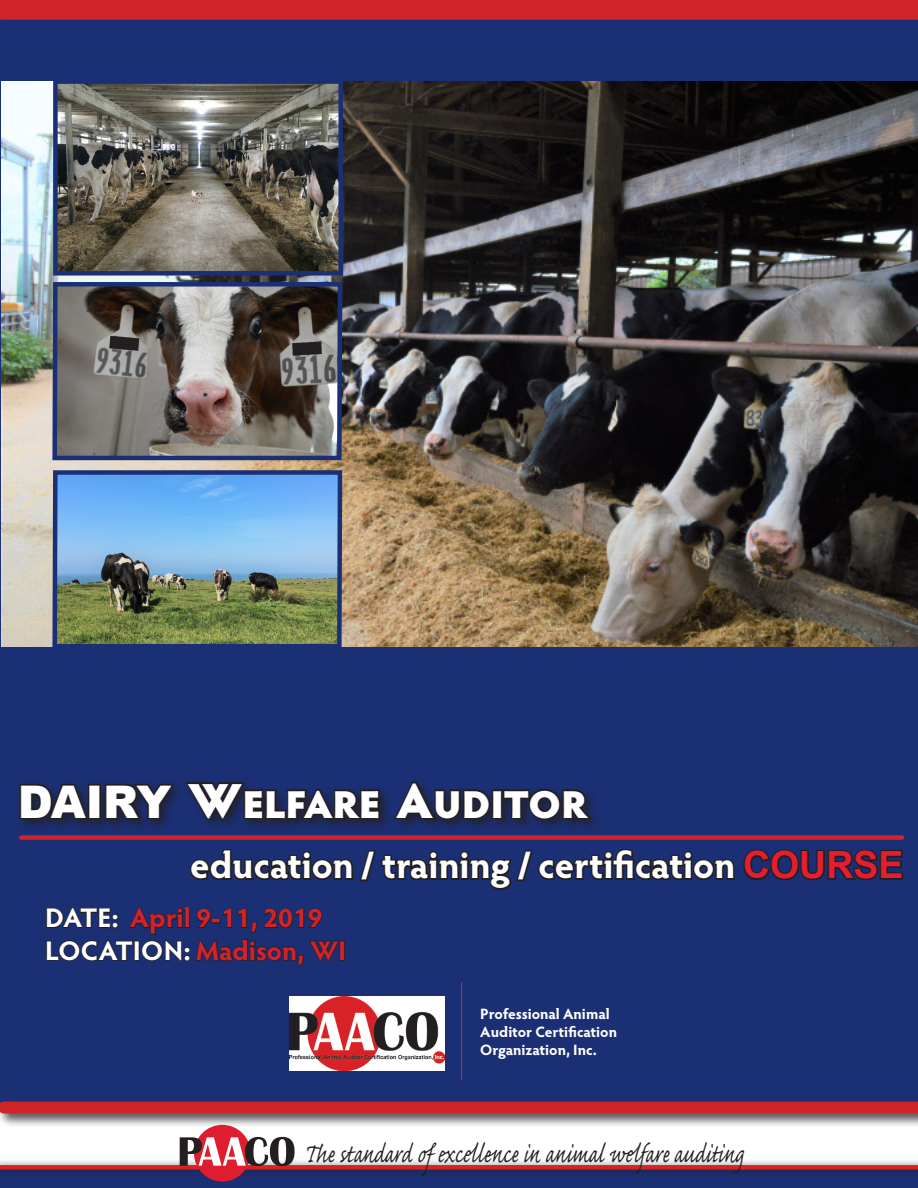
<style>
.page{position:relative;width:918px;height:1188px;background:#fff}
.page>*{position:absolute;margin:0;border:0;box-sizing:border-box;transform-origin:0 0}
.t1{font:900 39px "Hypatia Sans Pro";letter-spacing:-.01em;color:#fff}
.t2{font:700 37.5px "Hypatia Sans Pro";letter-spacing:-.005em;color:#fff}
.t3{font:33.45px "Caflisch Script Pro";color:#231f20;scale:.76 1}
.t4{font:700 27px/32.4px "Hypatia Sans Pro";color:#d1232a}
.t5{font:700 15px/18px "Hypatia Sans Pro";color:#fff}
.s1{font-family:"Arial";font-size:45px}
.s2{font-size:49.5px}
.s3{font-family:"Arial";color:#e21e2f}
.s4{color:#fff}
</style>
<div class="page">
<div style="left:0;top:13px;width:918px;height:1086px;background:#1b2f74"></div>
<img style="left:2px;top:81px;width:916px;height:565px">
<div style="left:0;top:1099px;width:918px;height:29px;background:#231f20;opacity:.75"></div>
<div style="left:4px;top:1102px;width:914px;height:12px;background:#d1232a"></div>
<div style="left:0;top:1169px;width:918px;height:19px;background:#1b2f74"></div>
<svg style="left:45px;top:906px;width:301px;height:60px;background:#1c2b62"></svg>
<div style="left:3px;top:0;width:915px;height:20px;background:#d1232a"></div>
<div style="left:0;top:1158px;width:918px;height:21px;background:#231f20;opacity:.75"></div>
<div style="left:0;top:1165px;width:918px;height:5px;background:#da2128"></div>
<div style="left:194px;top:1125px;width:57px;height:57px;background:#de1d2f;border-radius:50%"></div>
<svg style="left:180px;top:1137px;width:115px;height:29px"></svg>
<img style="left:290px;top:997px;width:154px;height:74px">
<hr style="left:461px;top:983px;width:1px;height:97px;background:#d1232a">
<div style="left:21px;top:835px;width:881px;height:5px;background:#d1232a"></div>
<div style="left:16px;top:778px;width:587px;height:54px;background:#231f20;opacity:.75"></div>
<svg style="left:18px;top:782px;width:72px;height:39px;background:#1f243f"></svg>
<div style="left:88px;top:784px;width:13px;height:35px;border:3px solid #231f20"></div>
<svg style="left:104px;top:781px;width:278px;height:41px;background:#1f2545"></svg>
<svg style="left:391px;top:780px;width:205px;height:42px;background:#1e2649"></svg>
<svg style="left:189px;top:848px;width:716px;height:43px;background:#1d2957"></svg>
<img style="left:58px;top:84px;width:280px;height:187px">
<div style="left:53px;top:79px;width:290px;height:197px;border:4px solid #1b2f74"></div>
<img style="left:50px;top:280px;width:294px;height:182px">
<img style="left:50px;top:468px;width:294px;height:183px">
<svg style="left:108px;top:334px;width:33px;height:18px"></svg>
<svg style="left:291px;top:340px;width:32px;height:17px"></svg>
<p class="t1" style="left:18px;top:775px;width:572px"><span class="s1">DAIRY</span> <span class="s2">W</span>ELFARE <span class="s2">A</span>UDITOR</p>
<p class="t2" style="left:190px;top:839px;width:715px">education / training / certification <span class="s3">COURSE</span></p>
<p class="t4" style="left:45px;top:901px;width:303px"><span class="s4">DATE:</span> April 9-11, 2019<br><span class="s4">LOCATION:</span> Madison, WI</p>
<p class="t5" style="left:480px;top:1004px;width:138px">Professional Animal<br>Auditor Certification<br>Organization, Inc.</p>
<p class="t3" style="left:304px;top:1136px;width:580px">The standard of excellence in animal welfare auditing</p>
</div>
